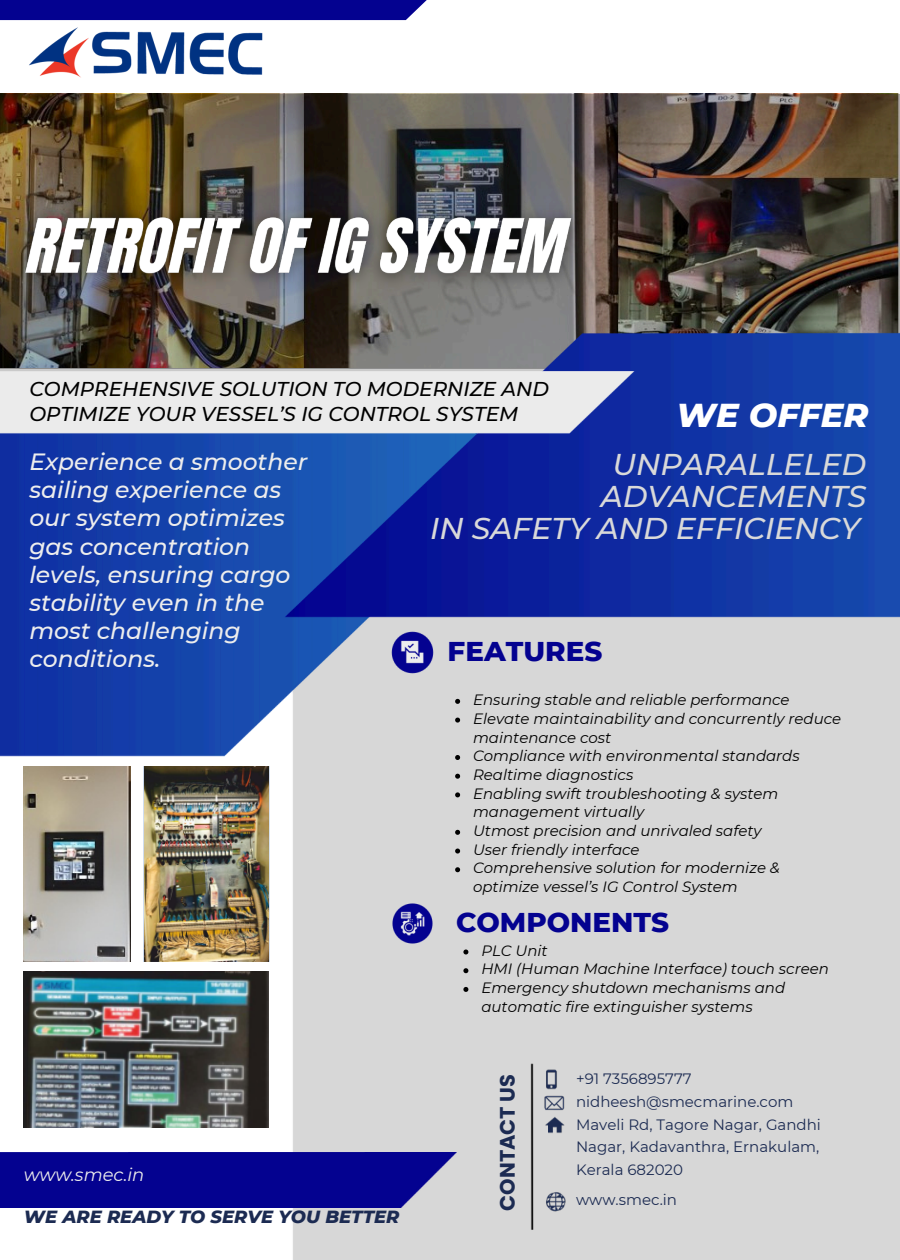
<style>
.page{position:relative;width:900px;height:1260px;background:#fff}
.page>*{position:absolute;margin:0;border:0;box-sizing:border-box;transform-origin:0 0}
.t1{font:italic 800 33.75px "Montserrat";color:#fff}
.t2{font:italic 500 30px/32px "Montserrat";color:#d9d9d9;text-align:right}
.t3{font:800 27.75px "Montserrat";color:#040290}
.t4{font:italic 500 23.5px/28px "Montserrat";color:#ededed}
.t5{font:700 21px "Poppins";color:#1c2b52}
.t6{font:italic 500 20px/25px "Montserrat";color:#000}
.t7{font:italic 800 18px "Montserrat";color:#1c2b52}
.t8{font:italic 18px "Montserrat";color:#ededed}
.t9{font:italic 15px/18.8px "Montserrat";color:#000}
.t10{font:15px/22.5px "Montserrat";color:#1c2b52;text-align:justify}
</style>
<div class="page">
<img style="left:0;top:630px;width:900px;height:630px">
<div style="left:0;top:1153px;width:457px;height:54px;background:#040290"></div>
<div style="left:0;top:0;width:456px;height:20px;background:#040290"></div>
<img style="left:24px;top:972px;width:245px;height:155px">
<svg style="left:463px;top:950px;width:5px;height:5px"></svg>
<svg style="left:463px;top:968px;width:5px;height:5px"></svg>
<svg style="left:463px;top:987px;width:5px;height:5px"></svg>
<img style="left:24px;top:766px;width:107px;height:195px">
<img style="left:144px;top:766px;width:125px;height:195px">
<img style="left:0;top:94px;width:900px;height:227px">
<img style="left:0;top:321px;width:900px;height:309px">
<img style="left:1px;top:194px;width:595px;height:107px">
<svg style="left:455px;top:699px;width:5px;height:5px"></svg>
<svg style="left:455px;top:718px;width:5px;height:5px"></svg>
<svg style="left:455px;top:755px;width:5px;height:5px"></svg>
<svg style="left:455px;top:774px;width:5px;height:5px"></svg>
<svg style="left:455px;top:792px;width:5px;height:5px"></svg>
<svg style="left:455px;top:830px;width:5px;height:5px"></svg>
<svg style="left:455px;top:849px;width:5px;height:5px"></svg>
<svg style="left:455px;top:867px;width:5px;height:5px"></svg>
<img style="left:520px;top:1053px;width:56px;height:187px">
<img style="left:24px;top:20px;width:251px;height:58px">
<img style="left:383px;top:894px;width:59px;height:58px">
<img style="left:383px;top:622px;width:60px;height:60px">
<h3 class="t6" style="left:29px;top:377px;width:521px">COMPREHENSIVE SOLUTION TO MODERNIZE AND<br>OPTIMIZE YOUR VESSEL’S IG CONTROL SYSTEM</h3>
<p class="t2" style="left:430px;top:448px;width:438px">UNPARALLELED<br>ADVANCEMENTS<br>IN SAFETY AND EFFICIENCY</p>
<h2 class="t1" style="left:676px;top:395px;width:194px">WE OFFER</h2>
<p class="t4" style="left:29px;top:448px;width:279px">Experience a smoother sailing experience as our system optimizes gas concentration levels, ensuring cargo stability even in the most challenging conditions.</p>
<p class="t3" style="left:448px;top:634px;width:156px">FEATURES</p>
<h4 class="t9" style="left:473px;top:690px;width:318px">Ensuring stable and reliable performance</h4>
<p class="t9" style="left:473px;top:709px;width:370px">Elevate maintainability and concurrently reduce maintenance cost</p>
<h3 class="t9" style="left:473px;top:746px;width:328px">Compliance with environmental standards</h3>
<p class="t9" style="left:473px;top:765px;width:162px">Realtime diagnostics</p>
<p class="t9" style="left:473px;top:784px;width:307px">Enabling swift troubleshooting &amp; system management virtually</p>
<p class="t9" style="left:473px;top:821px;width:290px">Utmost precision and unrivaled safety</p>
<p class="t9" style="left:473px;top:840px;width:168px">User friendly interface</p>
<p class="t9" style="left:473px;top:859px;width:308px">Comprehensive solution for modernize &amp; optimize vessel’s IG Control System</p>
<p class="t3" style="left:456px;top:905px;width:215px">COMPONENTS</p>
<h5 class="t8" style="left:24px;top:1164px;width:122px">www.smec.in</h5>
<h5 class="t7" style="left:24px;top:1205px;width:377px">WE ARE READY TO SERVE YOU BETTER</h5>
<p class="t9" style="left:481px;top:941px;width:68px">PLC Unit</p>
<p class="t9" style="left:481px;top:960px;width:349px">HMI (Human Machine Interface) touch screen</p>
<p class="t9" style="left:481px;top:978px;width:305px">Emergency shutdown mechanisms and automatic fire extinguisher systems</p>
<p class="t5" style="left:493px;top:1211px;width:138px;rotate:-90deg">CONTACT US</p>
<p class="t10" style="left:576px;top:1067px;width:117px">+91 7356895777</p>
<p class="t10" style="left:576px;top:1091px;width:219px">nidheesh@smecmarine.com</p>
<h3 class="t10" style="left:576px;top:1113px;width:246px">Maveli Rd, Tagore Nagar, Gandhi Nagar, Kadavanthra, Ernakulam, Kerala 682020</h3>
<p class="t10" style="left:576px;top:1188px;width:103px">www.smec.in</p>
</div>
